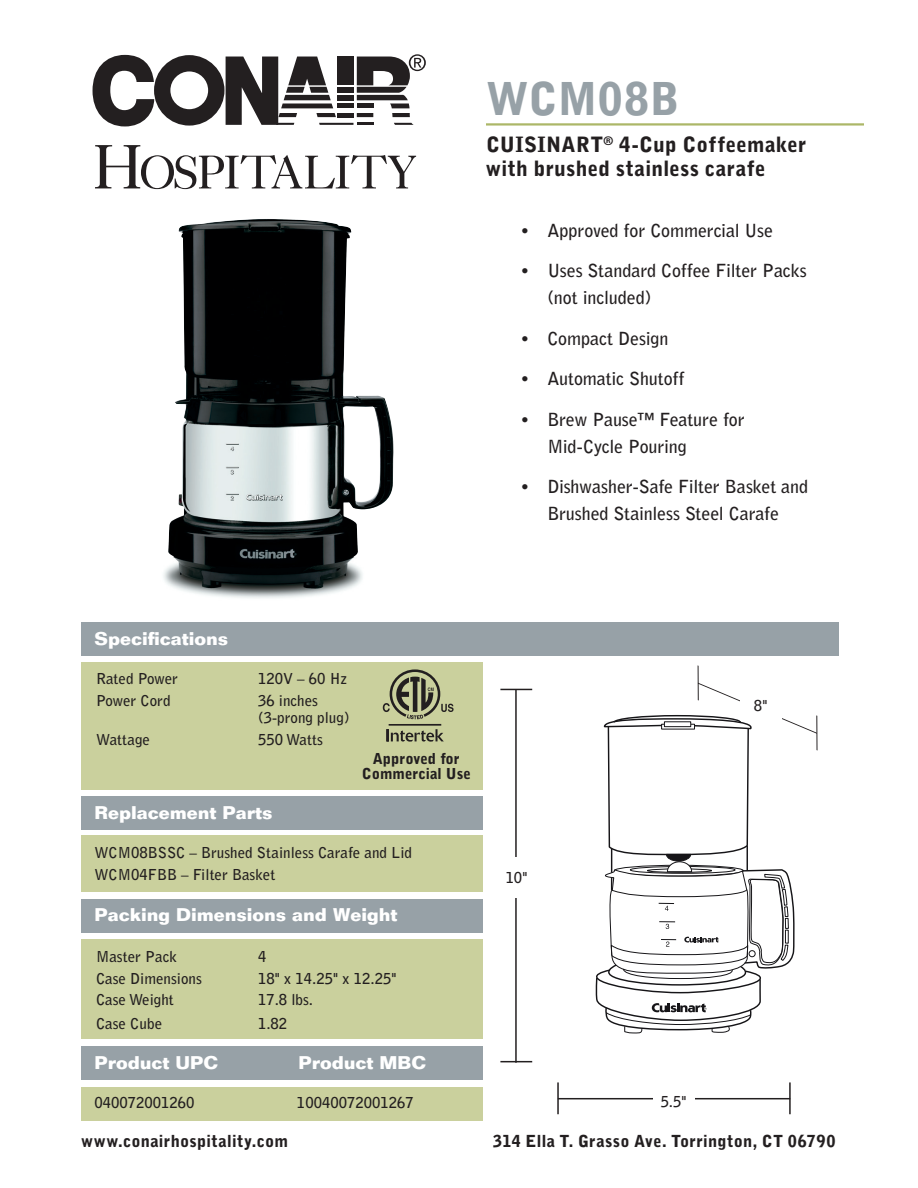
<style>
.page{position:relative;width:918px;height:1188px;background:#fff}
.page>*{position:absolute;margin:0;border:0;box-sizing:border-box;transform-origin:0 0}
.t1{font:900 45px "Bell Gothic Std";letter-spacing:.005em;color:#97a1a7}
.t2{font:900 21px/24px "Bell Gothic Std";letter-spacing:.015em;color:#231f20}
.t3{font:700 18px/27px "Bell Gothic Std";letter-spacing:-.005em;color:#231f20}
.t4{font:700 18px "Folio Std";color:#fff}
.t5{font:900 16.5px "Bell Gothic Std";letter-spacing:.02em;color:#231f20}
.t6{font:700 15px/21.9px "Bell Gothic Std";color:#231f20}
.t7{font:900 15px/15px "Bell Gothic Std";color:#231f20;text-align:center}
</style>
<div class="page">
<div style="left:81px;top:622px;width:757px;height:34px;background:#97a1a7"></div>
<div style="left:81px;top:900px;width:402px;height:33px;background:#97a1a7"></div>
<div style="left:81px;top:1046px;width:402px;height:34px;background:#97a1a7"></div>
<div style="left:81px;top:1087px;width:402px;height:33px;background:#cad09d"></div>
<div style="left:81px;top:662px;width:402px;height:128px;background:#cad09d"></div>
<div style="left:81px;top:940px;width:402px;height:99px;background:#cad09d"></div>
<hr style="left:558px;top:1098px;width:232px;height:1px;background:#231f20">
<hr style="left:557px;top:1082px;width:2px;height:32px;background:#231f20">
<hr style="left:789px;top:1082px;width:2px;height:32px;background:#231f20">
<hr style="left:486px;top:123px;width:378px;height:3px;background:#acb768">
<div style="left:81px;top:796px;width:402px;height:34px;background:#97a1a7"></div>
<div style="left:81px;top:836px;width:402px;height:56px;background:#cad09d"></div>
<svg style="left:93px;top:54px;width:333px;height:72px"></svg>
<svg style="left:95px;top:145px;width:321px;height:44px"></svg>
<hr style="left:515px;top:690px;width:2px;height:373px;background:#231f20">
<hr style="left:500px;top:689px;width:32px;height:1px;background:#231f20">
<hr style="left:500px;top:1061px;width:32px;height:1px;background:#231f20">
<div style="left:496px;top:858px;width:42px;height:40px;background:#fff"></div>
<div style="left:653px;top:1088px;width:41px;height:28px;background:#fff"></div>
<img style="left:163px;top:219px;width:231px;height:379px">
<hr style="left:389px;top:724px;width:52px;height:2px;background:#231f20">
<svg style="left:386px;top:729px;width:58px;height:13px"></svg>
<svg style="left:383px;top:669px;width:71px;height:50px"></svg>
<svg style="left:595px;top:682px;width:223px;height:352px"></svg>
<hr style="left:698px;top:666px;width:1px;height:34px;background:#231f20">
<hr style="left:816px;top:716px;width:2px;height:34px;background:#231f20">
<div style="left:740px;top:690px;width:42px;height:30px;background:#fff"></div>
<h1 class="t1" style="left:486px;top:72px;width:195px">WCM08B</h1>
<h2 class="t2" style="left:486px;top:133px;width:322px">CUISINART<sup>®</sup> 4-Cup Coffeemaker with brushed stainless carafe</h2>
<p class="t3" style="left:520px;top:217px;width:254px">• Approved for Commercial Use</p>
<p class="t3" style="left:547px;top:257px;width:261px;text-indent:-27px">• Uses Standard Coffee Filter Packs (not included)</p>
<p class="t3" style="left:520px;top:325px;width:150px">• Compact Design</p>
<p class="t3" style="left:520px;top:365px;width:166px">• Automatic Shutoff</p>
<p class="t3" style="left:547px;top:406px;width:199px;text-indent:-27px">• Brew Pause™ Feature for<br>Mid-Cycle Pouring</p>
<p class="t3" style="left:520px;top:473px;width:289px;text-align:center">• Dishwasher-Safe Filter Basket and<br>Brushed Stainless Steel Carafe</p>
<p class="t4" style="left:94px;top:628px;width:135px">Specifications</p>
<p class="t6" style="left:96px;top:668px;width:83px">Rated Power</p>
<p class="t6" style="left:258px;top:668px;width:91px">120V – 60 Hz</p>
<p class="t6" style="left:96px;top:690px;width:76px">Power Cord</p>
<p class="t6" style="left:258px;top:693px;width:93px;line-height:16.5px">36 inches (3-prong plug)</p>
<p class="t6" style="left:96px;top:728px;width:55px">Wattage</p>
<p class="t6" style="left:258px;top:728px;width:66px">550 Watts</p>
<p class="t7" style="left:362px;top:751px;width:111px">Approved for<br>Commercial Use</p>
<p class="t4" style="left:94px;top:802px;width:179px">Replacement Parts</p>
<p class="t6" style="left:94px;top:842px;width:319px">WCM08BSSC – Brushed Stainless Carafe and Lid<br>WCM04FBB – Filter Basket</p>
<p class="t4" style="left:94px;top:903px;width:304px">Packing Dimensions and Weight</p>
<p class="t6" style="left:96px;top:945px;width:82px">Master Pack</p>
<p class="t6" style="left:258px;top:945px;width:10px">4</p>
<p class="t6" style="left:96px;top:967px;width:107px">Case Dimensions</p>
<p class="t6" style="left:258px;top:967px;width:140px">18" x 14.25" x 12.25"</p>
<p class="t6" style="left:96px;top:989px;width:79px">Case Weight</p>
<p class="t6" style="left:258px;top:989px;width:56px">17.8 lbs.</p>
<p class="t6" style="left:96px;top:1013px;width:68px">Case Cube</p>
<p class="t6" style="left:258px;top:1013px;width:31px">1.82</p>
<p class="t4" style="left:94px;top:1052px;width:125px">Product UPC</p>
<p class="t4" style="left:298px;top:1052px;width:129px">Product MBC</p>
<p class="t6" style="left:94px;top:1092px;width:102px">040072001260</p>
<p class="t6" style="left:297px;top:1092px;width:118px">10040072001267</p>
<p class="t6" style="left:506px;top:867px;width:23px">10"</p>
<p class="t6" style="left:754px;top:694px;width:15px">8"</p>
<p class="t6" style="left:661px;top:1091px;width:27px">5.5"</p>
<p class="t5" style="left:81px;top:1131px;width:209px">www.conairhospitality.com</p>
<p class="t5" style="left:493px;top:1131px;width:344px">314 Ella T. Grasso Ave. Torrington, CT 06790</p>
</div>
